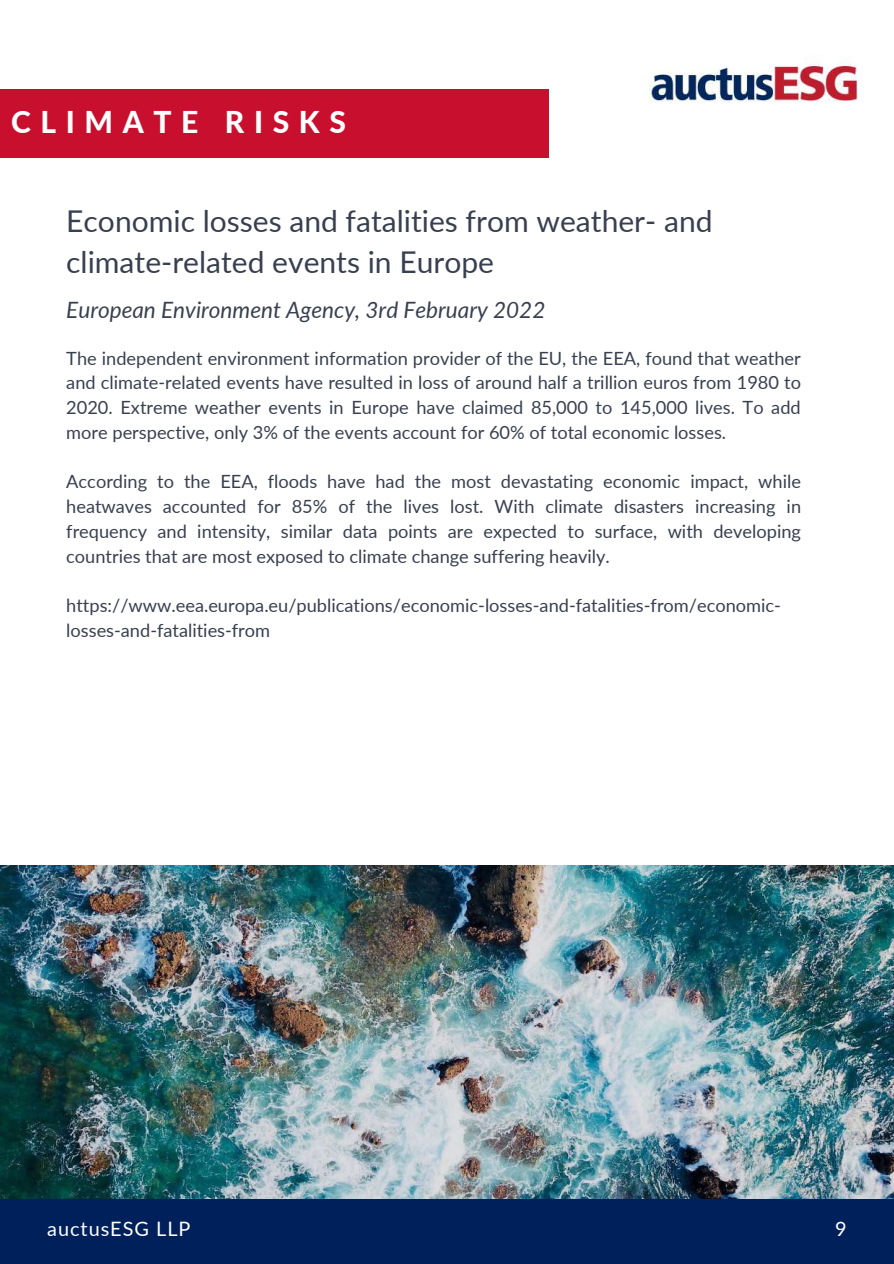
<style>
.page{position:relative;width:894px;height:1264px;background:#fff}
.page>*{position:absolute;margin:0;border:0;box-sizing:border-box;transform-origin:0 0}
.t1{font:30px/41.7px "Lato";color:#384050}
.t2{font:800 30px "Lato";letter-spacing:.32em;color:#fff}
.t3{font:italic 22.5px "Lato";color:#384050}
.t4{font:19.8px "Lato";letter-spacing:.05em;color:#fff}
.t5{font:18.15px/24.8px "Lato";color:#384050;text-align:justify}
</style>
<div class="page">
<div style="left:0;top:1198px;width:893px;height:65px;background:#00205b"></div>
<div style="left:0;top:89px;width:548px;height:68px;background:#c8102e"></div>
<img style="left:649px;top:58px;width:212px;height:45px">
<img style="left:0;top:865px;width:893px;height:333px">
<h1 class="t2" style="left:11px;top:104px;width:336px">CLIMATE RISKS</h1>
<h1 class="t1" style="left:66px;top:199px;width:647px">Economic losses and fatalities from weather- and climate-related events in Europe</h1>
<p class="t3" style="left:66px;top:295px;width:480px">European Environment Agency, 3rd February 2022</p>
<p class="t5" style="left:66px;top:345px;width:736px">The independent environment information provider of the EU, the EEA, found that weather and climate-related events have resulted in loss of around half a trillion euros from 1980 to 2020. Extreme weather events in Europe have claimed 85,000 to 145,000 lives. To add more perspective, only 3% of the events account for 60% of total economic losses.</p>
<p class="t5" style="left:66px;top:469px;width:736px">According to the EEA, floods have had the most devastating economic impact, while heatwaves accounted for 85% of the lives lost. With climate disasters increasing in frequency and intensity, similar data points are expected to surface, with developing countries that are most exposed to climate change suffering heavily.</p>
<p class="t5" style="left:66px;top:593px;width:716px">https://www.eea.europa.eu/publications/economic-losses-and-fatalities-from/economic&shy;losses-and-fatalities-from</p>
<p class="t4" style="left:47px;top:1216px;width:145px">auctusESG LLP</p>
<p class="t4" style="left:834px;top:1216px;width:13px">9</p>
</div>
